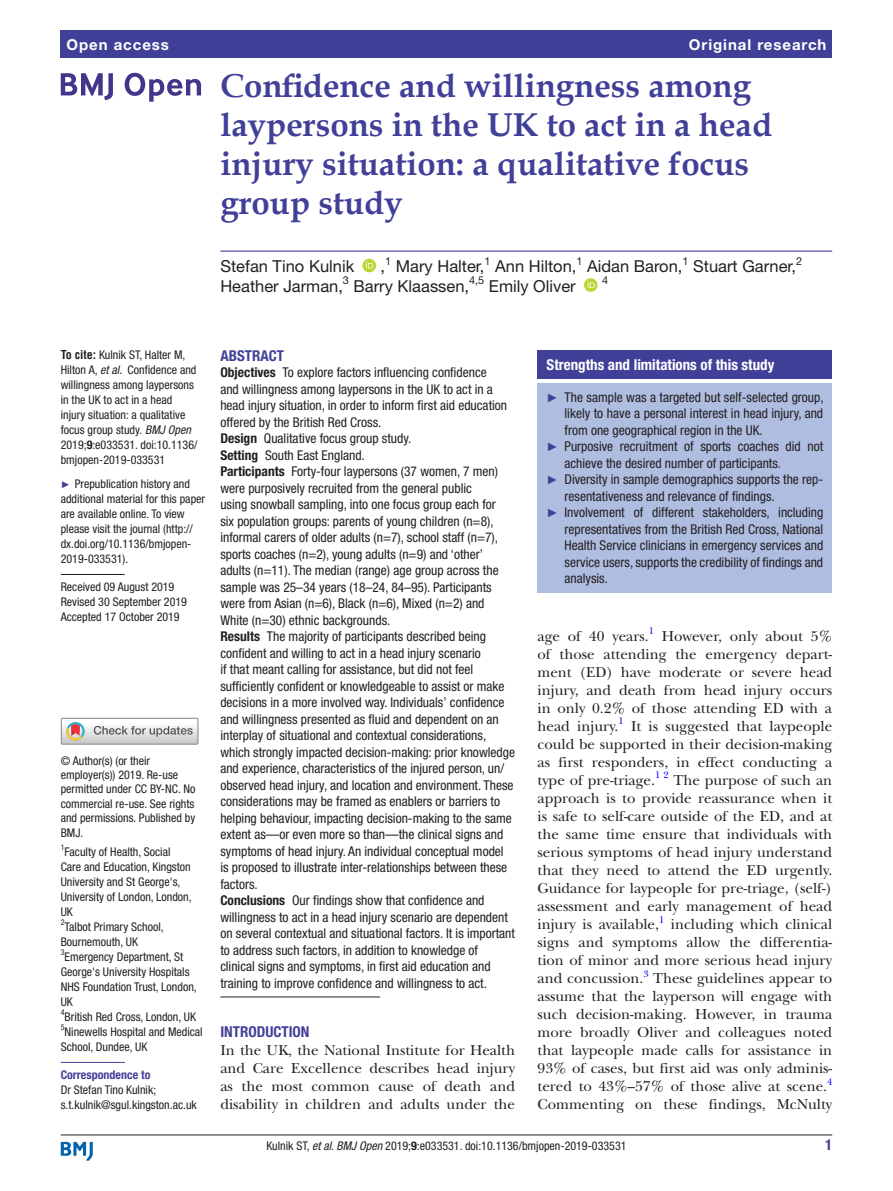
<style>
.page{position:relative;width:893px;height:1191px;background:#fff}
.page>*{position:absolute;margin:0;border:0;box-sizing:border-box;transform-origin:0 0}
.t1{font:700 33px/39px "Book Antiqua";color:#414099}
.t2{font:16.5px "Helvetica Neue LT Std";color:#231f20}
.t3{font:15px/18px "New Baskerville";color:#231f20;text-align:justify}
.t4{font:700 condensed 15px "Helvetica Neue LT Std";color:#fff}
.t5{font:700 15px "Helvetica Neue LT Std";letter-spacing:.065em;color:#fff}
.t6{font:700 condensed 15px "Helvetica Neue LT Std";color:#414099}
.t7{font:condensed 13.5px/16.5px "Helvetica Neue LT Std";color:#231f20}
.t8{font:condensed 12px/15px "Helvetica Neue LT Std";color:#231f20}
.t9{font:700 condensed 12px "Helvetica Neue LT Std";color:#414099}
.t10{font:10.95px "Helvetica Neue LT Std";color:#231f20}
.t11{font:9.9px "New Baskerville";color:#00f}
.t12{font:condensed 7.95px "Helvetica Neue LT Std";color:#231f20}
.s1{font-family:"Helvetica LT Std";font-weight:700}
.s2{font-style:italic}
.s3{font-weight:700}
.s4{font-family:"Arial";font-stretch:normal;font-size:9.75px;color:#414099}
.s5{font-family:"Arial";font-stretch:normal;font-size:12px;color:#414099}
</style>
<div class="page">
<hr style="left:61px;top:1134px;width:771px;height:1px;background:#231f20">
<svg style="left:61px;top:1141px;width:32px;height:19px"></svg>
<div style="left:61px;top:31px;width:771px;height:27px;background:#414099"></div>
<hr style="left:220px;top:250px;width:612px;height:2px;background:#414099">
<svg style="left:362px;top:259px;width:14px;height:13px"></svg>
<svg style="left:584px;top:278px;width:13px;height:14px"></svg>
<hr style="left:61px;top:574px;width:64px;height:1px;background:#231f20">
<hr style="left:61px;top:1062px;width:64px;height:1px;background:#414099">
<svg style="left:61px;top:73px;width:52px;height:27px"></svg>
<svg style="left:125px;top:73px;width:76px;height:29px"></svg>
<div style="left:61px;top:717px;width:138px;height:27px;border:1px solid #969090"></div>
<svg style="left:61px;top:718px;width:137px;height:26px"></svg>
<div style="left:538px;top:350px;width:294px;height:29px;background:#414099"></div>
<div style="left:538px;top:383px;width:294px;height:209px;background:#afbde1"></div>
<hr style="left:220px;top:996px;width:160px;height:1px;background:#231f20">
<p class="t5" style="left:66px;top:35px;width:104px">Open access</p>
<p class="t5" style="left:689px;top:35px;width:139px">Original research</p>
<h1 class="t1" style="left:220px;top:66px;width:553px">Confidence and willingness among laypersons in the UK to act in a head injury situation: a qualitative focus group study</h1>
<p class="t2" style="left:220px;top:257px;width:135px">Stefan Tino Kulnik</p>
<p class="t2" style="left:381px;top:257px;width:6px">,</p>
<p class="t10" style="left:385px;top:254px;width:8px">1</p>
<p class="t2" style="left:396px;top:257px;width:90px">Mary Halter,</p>
<p class="t10" style="left:484px;top:254px;width:8px">1</p>
<p class="t2" style="left:495px;top:257px;width:83px">Ann Hilton,</p>
<p class="t10" style="left:576px;top:254px;width:8px">1</p>
<p class="t2" style="left:587px;top:257px;width:97px">Aidan Baron,</p>
<p class="t10" style="left:682px;top:254px;width:8px">1</p>
<p class="t2" style="left:693px;top:257px;width:104px">Stuart Garner,</p>
<p class="t10" style="left:796px;top:254px;width:8px">2</p>
<p class="t2" style="left:220px;top:276px;width:124px">Heather Jarman,</p>
<p class="t10" style="left:343px;top:274px;width:8px">3</p>
<p class="t2" style="left:354px;top:276px;width:117px">Barry Klaassen,</p>
<p class="t10" style="left:469px;top:274px;width:17px">4,5</p>
<p class="t2" style="left:489px;top:276px;width:88px">Emily Oliver</p>
<p class="t10" style="left:602px;top:274px;width:8px">4</p>
<p class="t8" style="left:61px;top:347px;width:138px"><span class="s1">To cite:</span> Kulnik ST, Halter M,<br>Hilton A, <span class="s2">et al</span>. Confidence and willingness among laypersons in the UK to act in a head injury situation: a qualitative focus group study. <span class="s2">BMJ Open<br></span>2019;<span class="s3">9</span>:e033531. doi:10.1136/ bmjopen-2019-033531</p>
<p class="t8" style="left:61px;top:476px;width:146px"><span class="s4">►</span> Prepublication history and additional material for this paper are available online. To view please visit the journal (http:// dx.doi.org/10.1136/bmjopen-<br>2019-033531).</p>
<p class="t8" style="left:61px;top:579px;width:128px">Received 09 August 2019<br>Revised 30 September 2019<br>Accepted 17 October 2019</p>
<p class="t8" style="left:61px;top:753px;width:136px;line-height:14.4px">© Author(s) (or their employer(s)) 2019. Re-use permitted under CC BY-NC. No commercial re-use. See rights and permissions. Published by<br>BMJ.</p>
<p class="t12" style="left:61px;top:843px;width:5px">1</p>
<p class="t8" style="left:61px;top:844px;width:132px;text-indent:4px">Faculty of Health, Social<br>Care and Education, Kingston<br>University and St George's,<br>University of London, London,<br>UK</p>
<p class="t12" style="left:61px;top:918px;width:5px">2</p>
<p class="t8" style="left:61px;top:919px;width:105px;text-indent:4px">Talbot Primary School,<br>Bournemouth, UK</p>
<p class="t12" style="left:61px;top:948px;width:5px">3</p>
<p class="t8" style="left:61px;top:949px;width:143px;text-indent:4px">Emergency Department, St<br>George's University Hospitals<br>NHS Foundation Trust, London,<br>UK<br><sup>4</sup>British Red Cross, London, UK<br><sup>5</sup>Ninewells Hospital and Medical<br>School, Dundee, UK</p>
<p class="t9" style="left:61px;top:1067px;width:91px">Correspondence to</p>
<p class="t8" style="left:61px;top:1082px;width:138px">Dr Stefan Tino Kulnik; s.t.kulnik@sgul.kingston.ac.uk</p>
<p class="t6" style="left:220px;top:346px;width:65px">Abstract</p>
<p class="t7" style="left:220px;top:364px;width:296px"><span class="s3">Objectives</span> To explore factors influencing confidence<br>and willingness among laypersons in the UK to act in a head injury situation, in order to inform first aid education offered by the British Red Cross.<br><span class="s3">Design</span> Qualitative focus group study.<br><span class="s3">Setting</span> South East England.<br><span class="s3">Participants</span> Forty-four laypersons (37 women, 7 men) were purposively recruited from the general public<br>using snowball sampling, into one focus group each for<br>six population groups: parents of young children (n=8), informal carers of older adults (n=7), school staff (n=7), sports coaches (n=2), young adults (n=9) and ‘other’ adults (n=11). The median (range) age group across the sample was 25–34 years (18–24, 84–95). Participants were from Asian (n=6), Black (n=6), Mixed (n=2) and White (n=30) ethnic backgrounds.<br><span class="s3">Results</span> The majority of participants described being confident and willing to act in a head injury scenario<br>if that meant calling for assistance, but did not feel sufficiently confident or knowledgeable to assist or make decisions in a more involved way. Individuals’ confidence and willingness presented as fluid and dependent on an interplay of situational and contextual considerations, which strongly impacted decision-making: prior knowledge and experience, characteristics of the injured person, un/ observed head injury, and location and environment. These considerations may be framed as enablers or barriers to helping behaviour, impacting decision-making to the same extent as—or even more so than—the clinical signs and symptoms of head injury. An individual conceptual model is proposed to illustrate inter-relationships between these factors.<br><span class="s3">Conclusions</span> Our findings show that confidence and willingness to act in a head injury scenario are dependent on several contextual and situational factors. It is important to address such factors, in addition to knowledge of clinical signs and symptoms, in first aid education and training to improve confidence and willingness to act.</p>
<p class="t6" style="left:220px;top:1023px;width:91px">Introduction</p>
<p class="t3" style="left:220px;top:1041px;width:296px">In the UK, the National Institute for Health and Care Excellence describes head injury as the most common cause of death and disability in children and adults under the</p>
<p class="t4" style="left:547px;top:355px;width:229px">Strengths and limitations of this study</p>
<p class="t7" style="left:547px;top:388px;width:279px"><span class="s5">►</span> The sample was a targeted but self-selected group,</p>
<p class="t7" style="left:565px;top:405px;width:260px">likely to have a personal interest in head injury, and</p>
<p class="t7" style="left:565px;top:421px;width:200px">from one geographical region in the UK.</p>
<p class="t7" style="left:547px;top:438px;width:278px"><span class="s5">►</span> Purposive recruitment of sports coaches did not</p>
<p class="t7" style="left:565px;top:454px;width:218px">achieve the desired number of participants.</p>
<p class="t7" style="left:547px;top:471px;width:278px"><span class="s5">►</span> Diversity in sample demographics supports the rep-</p>
<p class="t7" style="left:565px;top:487px;width:212px">resentativeness and relevance of findings.</p>
<p class="t7" style="left:547px;top:504px;width:278px"><span class="s5">►</span> Involvement of different stakeholders, including</p>
<p class="t7" style="left:565px;top:520px;width:260px">representatives from the British Red Cross, National</p>
<p class="t7" style="left:565px;top:537px;width:260px">Health Service clinicians in emergency services and</p>
<p class="t7" style="left:565px;top:553px;width:260px">service users, supports the credibility of findings and</p>
<p class="t7" style="left:565px;top:570px;width:45px">analysis.</p>
<p class="t3" style="left:538px;top:627px;width:118px">age of 40 years.<sup>1</sup></p>
<p class="t3" style="left:538px;top:627px;width:296px;text-indent:124px">However, only about 5% of those attending the emergency depart&shy;ment (ED) have moderate or severe head injury, and death from head injury occurs in only 0.2% of those attending ED with a head injury.</p>
<p class="t11" style="left:618px;top:715px;width:7px">1</p>
<p class="t3" style="left:538px;top:717px;width:296px;text-indent:93px">It is suggested that laypeople could be supported in their decision-making as first responders, in effect conducting a type of pre-triage.</p>
<p class="t11" style="left:655px;top:769px;width:15px">1 2</p>
<p class="t3" style="left:538px;top:771px;width:296px;text-indent:136px">The purpose of such an approach is to provide reassurance when it is safe to self-care outside of the ED, and at the same time ensure that individuals with serious symptoms of head injury understand that they need to attend the ED urgently.<br>Guidance for laypeople for pre-triage, (self-) assessment and early management of head injury is available,</p>
<p class="t11" style="left:659px;top:913px;width:7px">1</p>
<p class="t3" style="left:538px;top:915px;width:296px;text-indent:133px">including which clinical signs and symptoms allow the differentia&shy;tion of minor and more serious head injury and concussion.</p>
<p class="t11" style="left:643px;top:967px;width:7px">3</p>
<p class="t3" style="left:538px;top:969px;width:296px;text-indent:116px">These guidelines appear to assume that the layperson will engage with such decision-making. However, in trauma more broadly Oliver and colleagues noted that laypeople made calls for assistance in 93% of cases, but first aid was only adminis&shy;tered to 43%–57% of those alive at scene.<sup>4<br></sup>Commenting on these findings, McNulty</p>
<p class="t8" style="left:266px;top:1137px;width:362px">Kulnik ST, <span class="s2">et al</span>. <span class="s2">BMJ Open</span> 2019;<span class="s3">9</span>:e033531. doi:10.1136/bmjopen-2019-033531</p>
<p class="t6" style="left:825px;top:1135px;width:9px">1</p>
</div>
